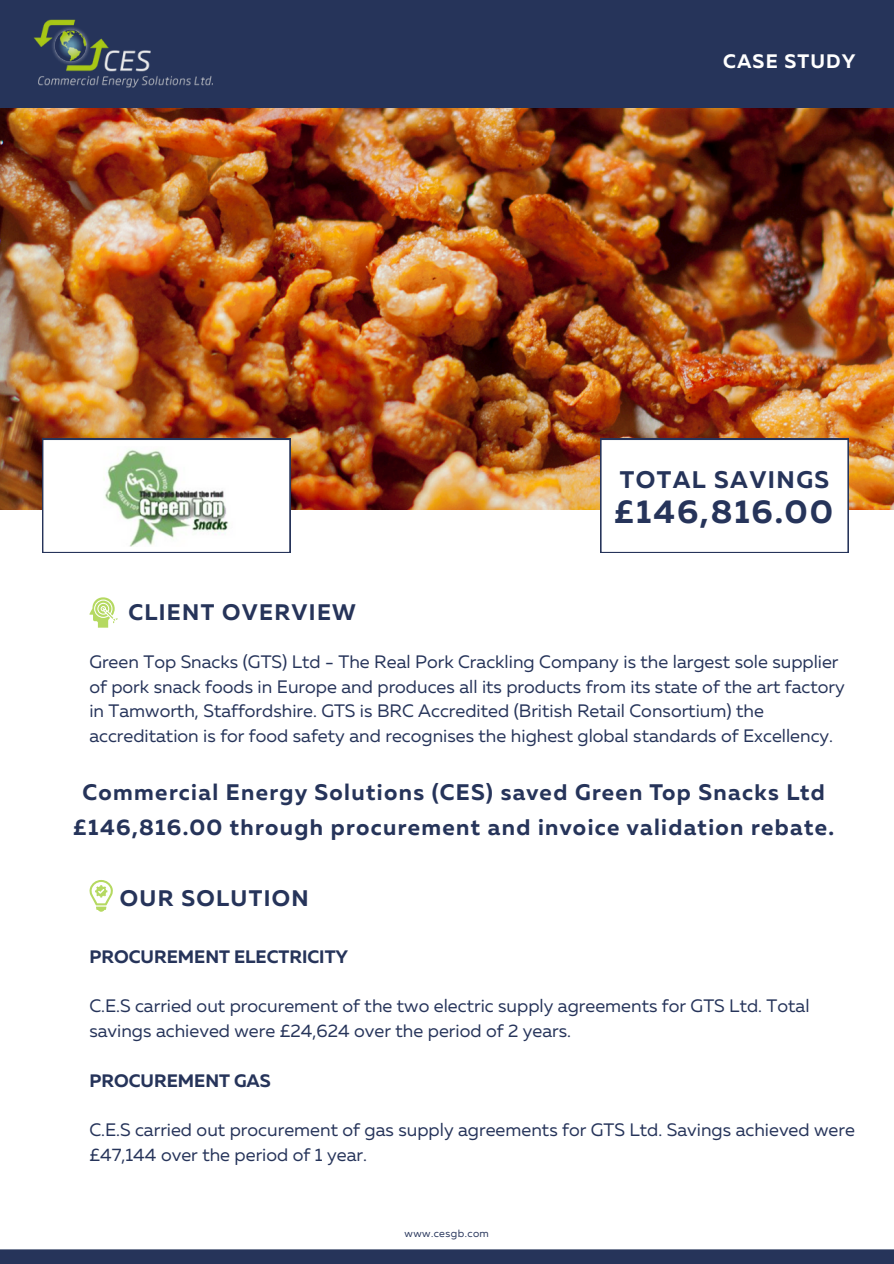
<style>
.page{position:relative;width:894px;height:1264px;background:#fff}
.page>*{position:absolute;margin:0;border:0;box-sizing:border-box;transform-origin:0 0}
.t1{font:700 33px "Muller";letter-spacing:.06em;color:#26345a}
.t2{font:700 24px "Muller";letter-spacing:.06em;color:#26345a}
.t3{font:700 22.5px/34.8px "Muller";letter-spacing:.06em;color:#26345a;text-align:center}
.t4{font:700 19.5px "Muller";letter-spacing:.06em;color:#fff}
.t5{font:18px/24.8px "Muller";color:#26345a}
.t6{font:700 18px "Muller";color:#26345a}
.t7{font:10.5px "Muller";letter-spacing:.04em;color:#26345a}
</style>
<div class="page">
<div style="left:0;top:0;width:893px;height:109px;background:#26345a"></div>
<img style="left:0;top:109px;width:893px;height:400px">
<div style="left:0;top:1249px;width:893px;height:14px;background:#26345a"></div>
<svg style="left:89px;top:597px;width:28px;height:30px"></svg>
<img style="left:34px;top:19px;width:179px;height:68px">
<svg style="left:42px;top:439px;width:248px;height:113px"></svg>
<svg style="left:600px;top:439px;width:247px;height:113px"></svg>
<img style="left:96px;top:446px;width:140px;height:100px">
<svg style="left:89px;top:880px;width:24px;height:31px"></svg>
<h4 class="t4" style="left:722px;top:53px;width:134px">CASE STUDY</h4>
<p class="t3" style="left:128px;top:596px;width:229px">CLIENT OVERVIEW</p>
<h2 class="t2" style="left:619px;top:470px;width:211px">TOTAL SAVINGS</h2>
<h1 class="t1" style="left:614px;top:497px;width:220px">£146,816.00</h1>
<p class="t5" style="left:89px;top:650px;width:756px">Green Top Snacks (GTS) Ltd - The Real Pork Crackling Company is the largest sole supplier of pork snack foods in Europe and produces all its products from its state of the art factory in Tamworth, Staffordshire. GTS is BRC Accredited (British Retail Consortium) the accreditation is for food safety and recognises the highest global standards of Excellency.</p>
<h2 class="t3" style="left:73px;top:776px;width:762px">Commercial Energy Solutions (CES) saved Green Top Snacks Ltd £146,816.00 through procurement and invoice validation rebate.</h2>
<p class="t3" style="left:120px;top:882px;width:190px">OUR SOLUTION</p>
<p class="t6" style="left:89px;top:948px;width:260px">PROCUREMENT ELECTRICITY</p>
<h2 class="t5" style="left:89px;top:995px;width:721px">C.E.S carried out procurement of the two electric supply agreements for GTS Ltd. Total savings achieved were £24,624 over the period of 2 years.</h2>
<h5 class="t6" style="left:89px;top:1072px;width:183px">PROCUREMENT GAS</h5>
<h3 class="t5" style="left:89px;top:1118px;width:766px">C.E.S carried out procurement of gas supply agreements for GTS Ltd. Savings achieved were £47,144 over the period of 1 year.</h3>
<p class="t7" style="left:404px;top:1229px;width:86px">www.cesgb.com</p>
</div>
